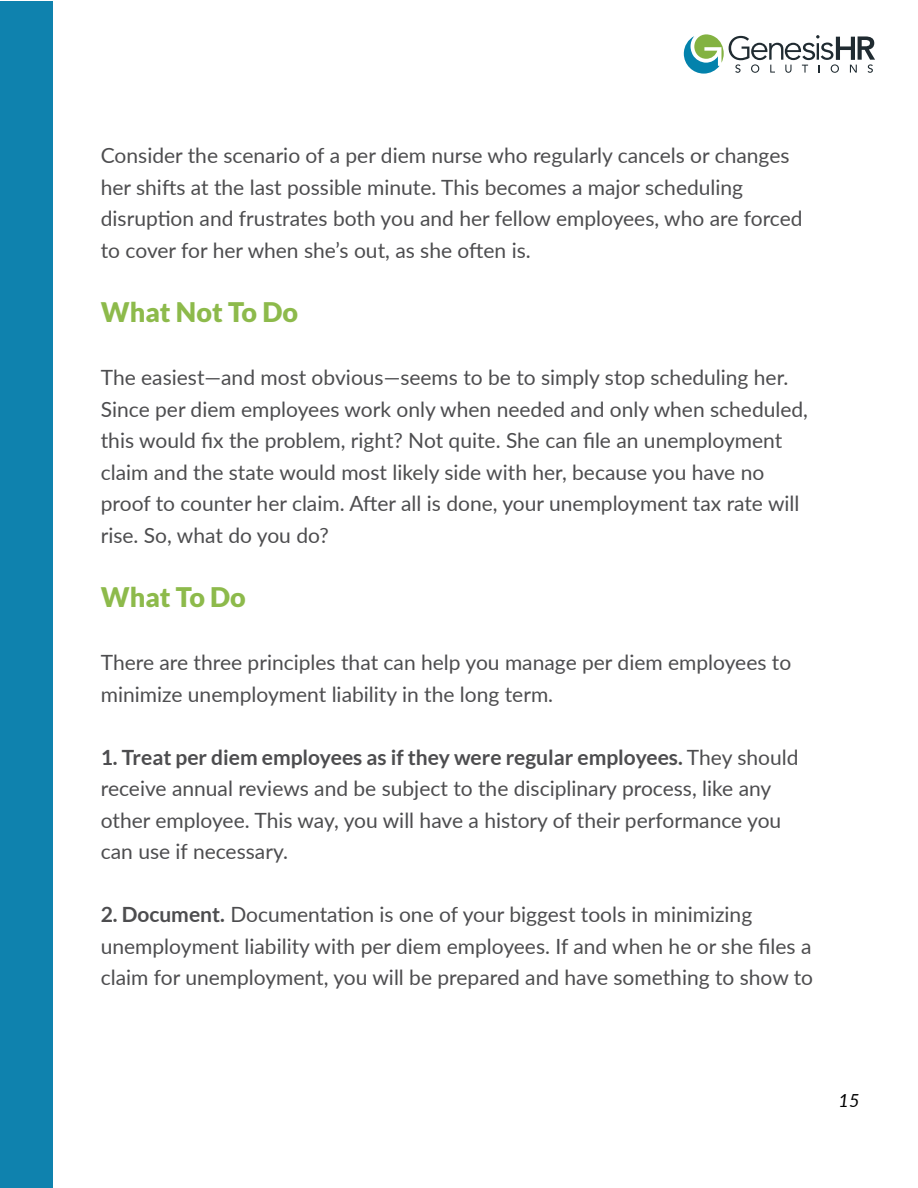
<style>
.page{position:relative;width:918px;height:1188px;background:#fff}
.page>*{position:absolute;margin:0;border:0;box-sizing:border-box;transform-origin:0 0}
.t1{font:900 27px "Lato";color:#8dba4b}
.t2{font:21px/31.5px "Lato";color:#4d4d4f}
.t3{font:italic 18px "Lato";color:#000}
.s1{font-weight:700}
</style>
<div class="page">
<svg style="left:684px;top:34px;width:191px;height:40px"></svg>
<div style="left:1px;top:1px;width:52px;height:1186px;background:#0f82ae"></div>
<p class="t2" style="left:101px;top:139px;width:703px">Consider the scenario of a per diem nurse who regularly cancels or changes her shifts at the last possible minute. This becomes a major scheduling disruption and frustrates both you and her fellow employees, who are forced to cover for her when she’s out, as she often is.</p>
<p class="t1" style="left:101px;top:297px;width:199px">What Not To Do</p>
<p class="t2" style="left:101px;top:361px;width:709px">The easiest—and most obvious—seems to be to simply stop scheduling her.<br>Since per diem employees work only when needed and only when scheduled, this would fix the problem, right? Not quite. She can file an unemployment claim and the state would most likely side with her, because you have no proof to counter her claim. After all is done, your unemployment tax rate will rise. So, what do you do?</p>
<p class="t1" style="left:101px;top:582px;width:147px">What To Do</p>
<p class="t2" style="left:101px;top:646px;width:692px">There are three principles that can help you manage per diem employees to minimize unemployment liability in the long term.</p>
<p class="t2" style="left:101px;top:741px;width:699px"><span class="s1">1. Treat per diem employees as if they were regular employees.</span> They should receive annual reviews and be subject to the disciplinary process, like any other employee. This way, you will have a history of their performance you can use if necessary.</p>
<p class="t2" style="left:101px;top:898px;width:714px"><span class="s1">2. Document.</span> Documentation is one of your biggest tools in minimizing unemployment liability with per diem employees. If and when he or she files a claim for unemployment, you will be prepared and have something to show to</p>
<p class="t3" style="left:839px;top:1088px;width:22px">15</p>
</div>
